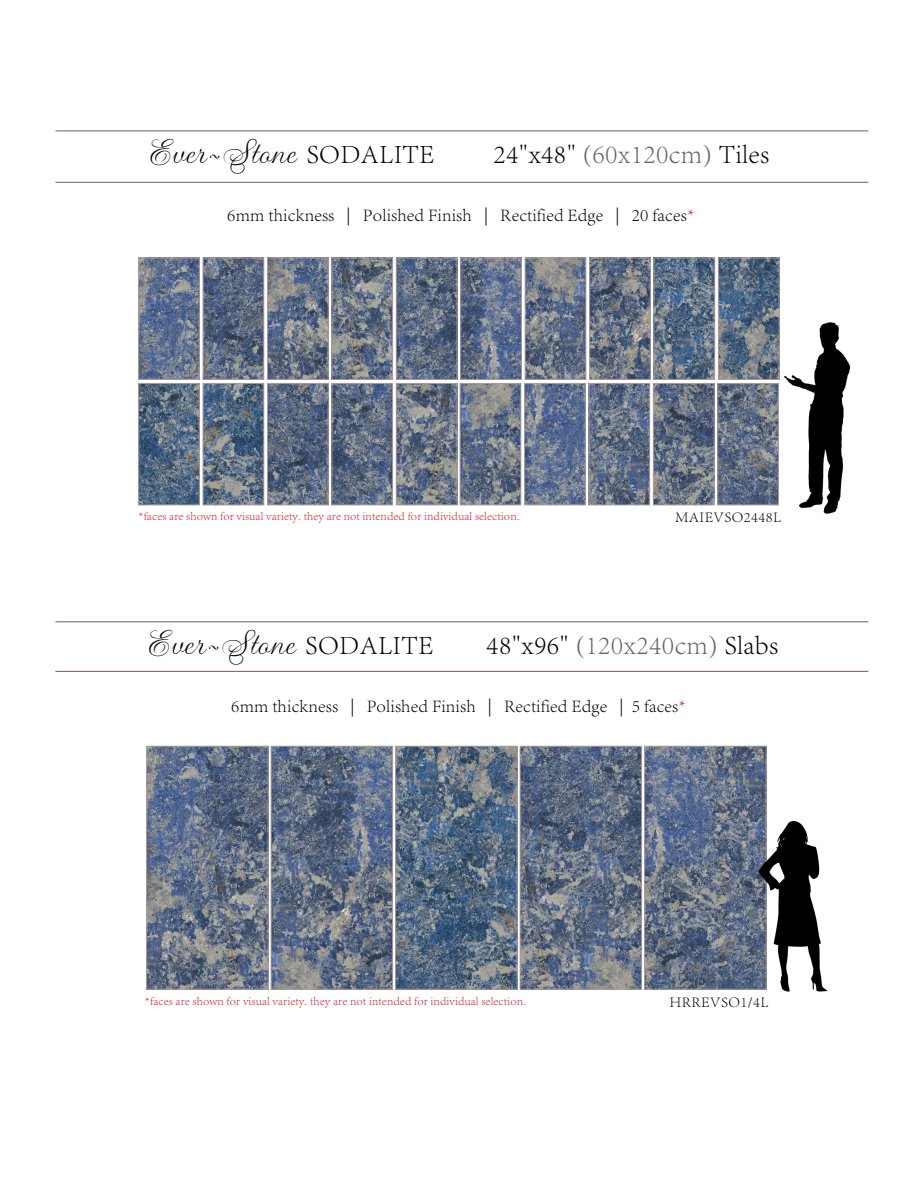
<style>
.page{position:relative;width:918px;height:1188px;background:#fff}
.page>*{position:absolute;margin:0;border:0;box-sizing:border-box;transform-origin:0 0}
.t1{font:36px "DEVON";letter-spacing:.01em;color:#000}
.t2{font:300 27px "Adobe Song Std";letter-spacing:.01em;color:#000}
.t3{font:300 18px "Adobe Song Std";letter-spacing:.01em;color:#000}
.t4{font:300 15px "Adobe Song Std";letter-spacing:.025em;color:#000}
.t5{font:300 12px "Adobe Song Std";letter-spacing:.01em;color:#d2232a}
.s1{font-family:"Adobe Song Std";font-weight:300;font-size:27px}
.s2{color:#636466}
.s3{color:#d2232a}
</style>
<div class="page">
<img style="left:398px;top:385px;width:57px;height:118px">
<div style="left:396px;top:383px;width:61px;height:122px;border:1px solid #a99c9d"></div>
<img style="left:462px;top:385px;width:57px;height:118px">
<div style="left:460px;top:383px;width:61px;height:122px;border:1px solid #a99c9d"></div>
<img style="left:334px;top:385px;width:57px;height:118px">
<div style="left:332px;top:383px;width:61px;height:122px;border:1px solid #a99c9d"></div>
<img style="left:526px;top:385px;width:57px;height:118px">
<div style="left:524px;top:383px;width:61px;height:122px;border:1px solid #a99c9d"></div>
<img style="left:269px;top:385px;width:57px;height:118px">
<div style="left:267px;top:383px;width:61px;height:122px;border:1px solid #a99c9d"></div>
<img style="left:591px;top:385px;width:57px;height:118px">
<div style="left:589px;top:383px;width:61px;height:122px;border:1px solid #a99c9d"></div>
<img style="left:205px;top:385px;width:57px;height:118px">
<div style="left:203px;top:383px;width:61px;height:122px;border:1px solid #a99c9d"></div>
<img style="left:655px;top:385px;width:57px;height:118px">
<div style="left:653px;top:383px;width:61px;height:122px;border:1px solid #a99c9d"></div>
<img style="left:141px;top:385px;width:56px;height:118px">
<div style="left:139px;top:383px;width:60px;height:122px;border:1px solid #a99c9d"></div>
<img style="left:720px;top:385px;width:57px;height:118px">
<div style="left:718px;top:383px;width:61px;height:122px;border:1px solid #a99c9d"></div>
<hr style="left:55px;top:131px;width:813px;height:1px;background:#6b5e61">
<hr style="left:55px;top:182px;width:813px;height:1px;background:#6b5e61">
<hr style="left:55px;top:621px;width:813px;height:1px;background:#6b5e61">
<hr style="left:55px;top:671px;width:813px;height:1px;background:#7a5550">
<img style="left:141px;top:260px;width:56px;height:118px">
<div style="left:139px;top:258px;width:60px;height:122px;border:1px solid #a99c9d"></div>
<img style="left:720px;top:260px;width:57px;height:118px">
<div style="left:718px;top:258px;width:61px;height:122px;border:1px solid #a99c9d"></div>
<img style="left:205px;top:260px;width:57px;height:118px">
<div style="left:203px;top:258px;width:61px;height:122px;border:1px solid #a99c9d"></div>
<img style="left:656px;top:260px;width:57px;height:118px">
<div style="left:654px;top:258px;width:61px;height:122px;border:1px solid #a99c9d"></div>
<img style="left:269px;top:260px;width:57px;height:118px">
<div style="left:267px;top:258px;width:61px;height:122px;border:1px solid #a99c9d"></div>
<img style="left:591px;top:260px;width:57px;height:118px">
<div style="left:589px;top:258px;width:61px;height:122px;border:1px solid #a99c9d"></div>
<img style="left:334px;top:260px;width:57px;height:118px">
<div style="left:332px;top:258px;width:61px;height:122px;border:1px solid #a99c9d"></div>
<img style="left:527px;top:260px;width:57px;height:118px">
<div style="left:525px;top:258px;width:61px;height:122px;border:1px solid #a99c9d"></div>
<img style="left:398px;top:260px;width:57px;height:118px">
<div style="left:396px;top:258px;width:61px;height:122px;border:1px solid #a99c9d"></div>
<img style="left:463px;top:260px;width:57px;height:118px">
<div style="left:461px;top:258px;width:61px;height:122px;border:1px solid #a99c9d"></div>
<img style="left:784px;top:322px;width:67px;height:192px">
<img style="left:646px;top:748px;width:118px;height:239px">
<div style="left:644px;top:746px;width:122px;height:243px;border:1px solid #a99c9d"></div>
<img style="left:148px;top:748px;width:118px;height:239px">
<div style="left:146px;top:746px;width:122px;height:243px;border:1px solid #a99c9d"></div>
<img style="left:273px;top:748px;width:118px;height:239px">
<div style="left:271px;top:746px;width:122px;height:243px;border:1px solid #a99c9d"></div>
<img style="left:397px;top:748px;width:118px;height:239px">
<div style="left:395px;top:746px;width:122px;height:243px;border:1px solid #a99c9d"></div>
<img style="left:522px;top:748px;width:118px;height:239px">
<div style="left:520px;top:746px;width:122px;height:243px;border:1px solid #a99c9d"></div>
<img style="left:756px;top:816px;width:72px;height:176px">
<h1 class="t1" style="left:144px;top:130px;width:292px">Ever-Stone <span class="s1">SODALITE</span></h1>
<h2 class="t2" style="left:493px;top:139px;width:277px">24"x48" <span class="s2">(60x120cm)</span> Tiles</h2>
<h3 class="t3" style="left:227px;top:205px;width:469px">6mm thickness | Polished Finish | Rectified Edge | 20 faces<span class="s3">*</span></h3>
<p class="t5" style="left:139px;top:509px;width:383px">*faces are shown for visual variety. they are not intended for individual selection.</p>
<p class="t4" style="left:675px;top:509px;width:107px">MAIEVSO2448L</p>
<h1 class="t1" style="left:143px;top:620px;width:292px">Ever-Stone <span class="s1">SODALITE</span></h1>
<h2 class="t2" style="left:486px;top:629px;width:293px">48"x96" <span class="s2">(120x240cm)</span> Slabs</h2>
<h3 class="t3" style="left:231px;top:695px;width:456px">6mm thickness | Polished Finish | Rectified Edge | 5 faces<span class="s3">*</span></h3>
<p class="t5" style="left:145px;top:994px;width:383px">*faces are shown for visual variety. they are not intended for individual selection.</p>
<p class="t4" style="left:669px;top:994px;width:100px">HRREVSO1/4L</p>
</div>
